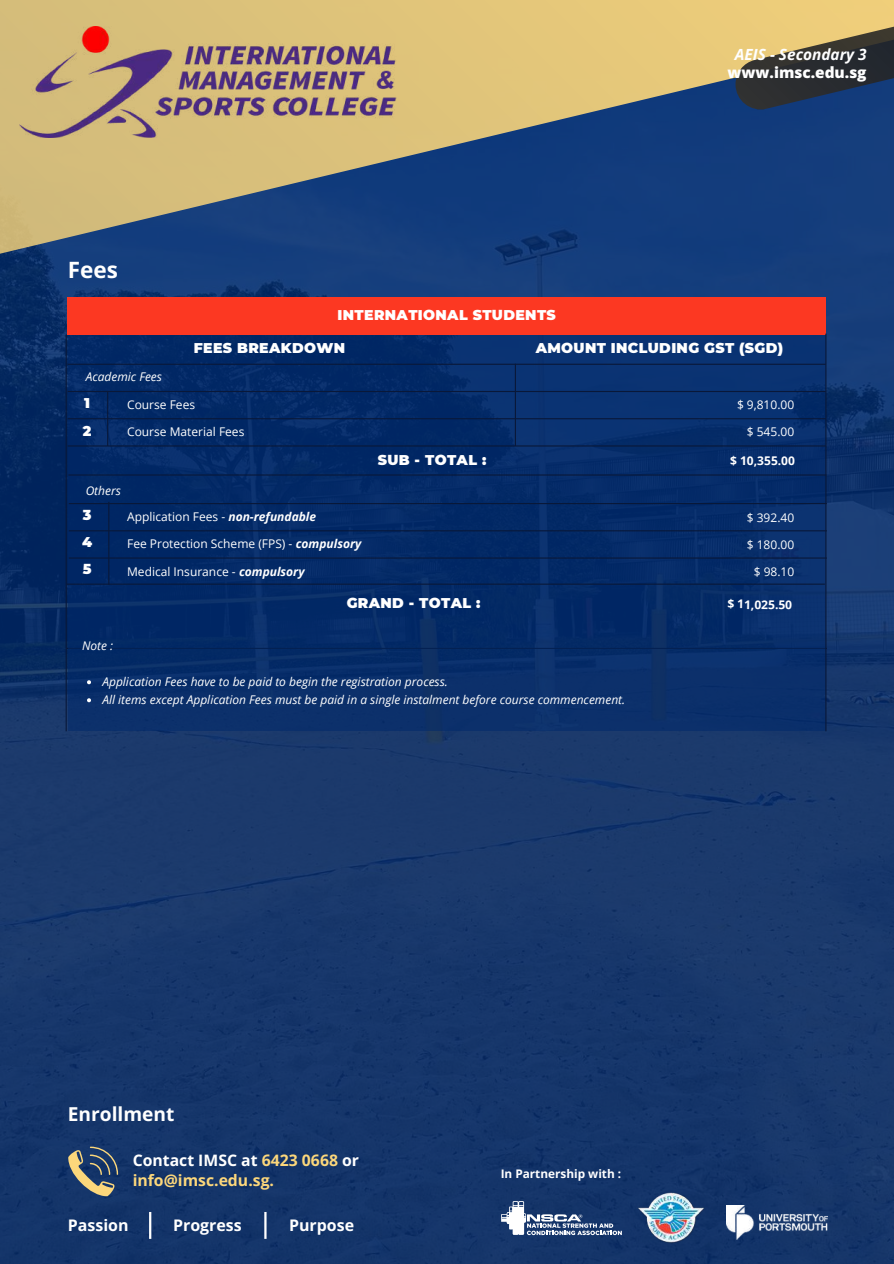
<style>
.page{position:relative;width:894px;height:1264px;background:#fff}
.page>*{position:absolute;margin:0;border:0;box-sizing:border-box;transform-origin:0 0}
.t1{font:700 22.5px "Open Sans";color:#fff}
.t2{font:700 19.2px "Open Sans";color:#fff}
.t3{font:700 15.9px "Open Sans";color:#fff}
.t4{font:700 15.75px/20.2px "Open Sans";color:#fcd77b}
.t5{font:italic 700 15.45px "Open Sans";color:#fff}
.t6{font:800 15.45px "Open Sans";color:#fff}
.t7{font:900 14.1px/26.5px "Montserrat";letter-spacing:.025em;color:#fff}
.t8{font:italic 12px/18px "Open Sans";color:#fff}
.t9{font:12px "Open Sans";color:#fff}
.t10{font:700 12px "Open Sans";color:#fff}
.t11{font:700 11.85px "Open Sans";color:#fff}
.s1{font-weight:700;font-style:italic}
.s2{color:#fff}
</style>
<div class="page">
<img style="left:0;top:263px;width:893px;height:1000px">
<svg style="left:0;top:0;width:893px;height:263px;background:#6f797b"></svg>
<svg style="left:735px;top:9px;width:158px;height:100px;background:#706a55"></svg>
<img style="left:20px;top:26px;width:376px;height:111px">
<hr style="left:67px;top:648px;width:759px;height:1px;background:#091839">
<div style="left:68px;top:297px;width:757px;height:433px;background:#00296b"></div>
<div style="left:68px;top:297px;width:757px;height:38px;background:#fc3822"></div>
<hr style="left:66px;top:335px;width:1px;height:396px;background:#091839">
<hr style="left:68px;top:364px;width:757px;height:1px;background:#091839">
<hr style="left:107px;top:391px;width:1px;height:55px;background:#091839">
<hr style="left:68px;top:391px;width:757px;height:1px;background:#091839">
<hr style="left:68px;top:418px;width:757px;height:1px;background:#091839">
<hr style="left:68px;top:445px;width:757px;height:1px;background:#091839">
<hr style="left:68px;top:474px;width:758px;height:1px;background:#091839">
<hr style="left:514px;top:364px;width:2px;height:82px;background:#091839">
<hr style="left:825px;top:333px;width:1px;height:398px;background:#091839">
<hr style="left:69px;top:503px;width:757px;height:1px;background:#091839">
<hr style="left:69px;top:530px;width:757px;height:1px;background:#091839">
<hr style="left:69px;top:557px;width:757px;height:1px;background:#091839">
<hr style="left:67px;top:583px;width:757px;height:1px;background:#091839">
<hr style="left:108px;top:502px;width:1px;height:83px;background:#091839">
<svg style="left:87px;top:680px;width:4px;height:4px"></svg>
<svg style="left:87px;top:698px;width:4px;height:4px"></svg>
<img style="left:637px;top:1192px;width:68px;height:51px">
<svg style="left:68px;top:1146px;width:50px;height:50px;background:#58646f"></svg>
<img style="left:725px;top:1204px;width:102px;height:35px">
<hr style="left:149px;top:1211px;width:2px;height:27px;background:#fff">
<hr style="left:264px;top:1211px;width:2px;height:27px;background:#fff">
<svg style="left:501px;top:1201px;width:120px;height:34px"></svg>
<p class="t5" style="left:734px;top:44px;width:133px">AEIS - Secondary 3</p>
<p class="t6" style="left:727px;top:62px;width:140px">www.imsc.edu.sg</p>
<h1 class="t1" style="left:68px;top:254px;width:52px">Fees</h1>
<p class="t8" style="left:86px;top:367px;width:78px">Academic Fees</p>
<p class="t7" style="left:337px;top:301px;width:220px">INTERNATIONAL STUDENTS</p>
<p class="t7" style="left:194px;top:334px;width:153px">FEES BREAKDOWN</p>
<p class="t7" style="left:535px;top:334px;width:249px">AMOUNT INCLUDING GST (SGD)</p>
<p class="t7" style="left:84px;top:390px;width:7px">1</p>
<p class="t9" style="left:127px;top:396px;width:70px">Course Fees</p>
<p class="t9" style="left:736px;top:396px;width:59px">$ 9,810.00</p>
<p class="t9" style="left:746px;top:423px;width:49px">$ 545.00</p>
<p class="t10" style="left:730px;top:452px;width:66px">$ 10,355.00</p>
<p class="t7" style="left:83px;top:418px;width:10px">2</p>
<p class="t9" style="left:127px;top:423px;width:119px">Course Material Fees</p>
<p class="t7" style="left:377px;top:446px;width:110px">SUB - TOTAL :</p>
<p class="t8" style="left:86px;top:481px;width:37px">Others</p>
<p class="t7" style="left:83px;top:501px;width:10px">3</p>
<p class="t9" style="left:127px;top:508px;width:190px">Application Fees - <span class="s1">non-refundable</span></p>
<p class="t9" style="left:127px;top:535px;width:235px">Fee Protection Scheme (FPS) - <span class="s1">compulsory</span></p>
<p class="t9" style="left:746px;top:509px;width:49px">$ 392.40</p>
<p class="t9" style="left:746px;top:536px;width:49px">$ 180.00</p>
<p class="t7" style="left:82px;top:529px;width:12px">4<br>5</p>
<p class="t9" style="left:127px;top:562px;width:179px">Medical Insurance - <span class="s1">compulsory</span></p>
<p class="t9" style="left:753px;top:563px;width:42px">$ 98.10</p>
<p class="t7" style="left:346px;top:590px;width:135px">GRAND - TOTAL :</p>
<p class="t8" style="left:82px;top:636px;width:33px">Note :</p>
<p class="t8" style="left:102px;top:672px;width:524px">Application Fees have to be paid to begin the registration process.<br>All items except Application Fees must be paid in a single instalment before course commencement.</p>
<p class="t10" style="left:727px;top:595px;width:66px;rotate:1deg">$ 11,025.50</p>
<h2 class="t2" style="left:68px;top:1100px;width:108px">Enrollment</h2>
<h3 class="t4" style="left:133px;top:1149px;width:228px"><span class="s2">Contact IMSC at</span> 6423 0668 <span class="s2">or </span>info@imsc.edu.sg.</h3>
<h3 class="t3" style="left:68px;top:1213px;width:62px">Passion</h3>
<h3 class="t3" style="left:173px;top:1213px;width:70px">Progress</h3>
<h3 class="t3" style="left:289px;top:1213px;width:67px">Purpose</h3>
<p class="t11" style="left:500px;top:1165px;width:122px">In Partnership with :</p>
</div>
